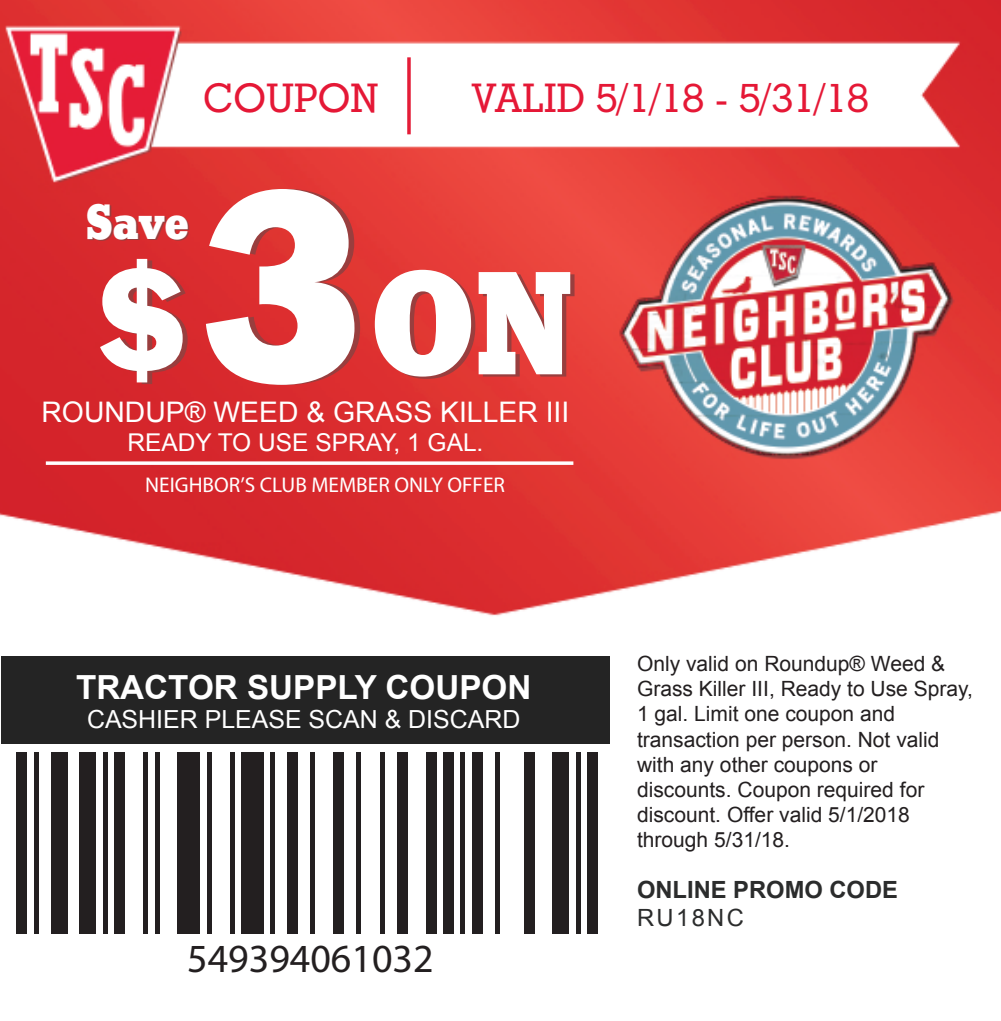
<style>
.page{position:relative;width:1001px;height:1021px;background:#fff}
.page>*{position:absolute;margin:0;border:0;box-sizing:border-box;transform-origin:0 0}
.t1{font:800 267.22px "Stymie BT";color:#fff}
.t2{font:800 141.92px "Stymie BT";color:#fff}
.t3{font:800 47.95px "Stymie BT";color:#fff}
.t4{font:40.07px "Arial";color:#231f20}
.t5{font:500 39.38px "Stymie BT";color:#e51836}
.t6{font:700 33.25px "Arial";color:#fff}
.t7{font:28.35px "Arial";color:#fff}
.t8{font:24.85px "Arial";color:#fff}
.t9{font:24.5px "Arial";color:#fff}
.t10{font:23.8px "Arial";letter-spacing:.1em;color:#2b2c2c}
.t11{font:700 23.62px "Arial";color:#2b2c2c}
.t12{font:21.35px "Myriad Pro";color:#fff}
.t13{font:21px/25.2px "Arial";color:#231f20}
.s1{font-size:145.78px}
</style>
<div class="page">
<img style="left:0;top:0;width:1000px;height:934px">
<div style="left:1px;top:656px;width:608px;height:87px;background:#242424"></div>
<svg style="left:407px;top:57px;width:4px;height:77px"></svg>
<svg style="left:46px;top:461px;width:527px;height:4px"></svg>
<div style="left:16px;top:752px;width:11px;height:182px;background:#231f20"></div>
<hr style="left:34px;top:752px;width:4px;height:182px;background:#231f20">
<div style="left:51px;top:752px;width:16px;height:182px;background:#231f20"></div>
<div style="left:80px;top:752px;width:16px;height:182px;background:#231f20"></div>
<div style="left:103px;top:752px;width:5px;height:182px;background:#231f20"></div>
<div style="left:114px;top:752px;width:11px;height:182px;background:#231f20"></div>
<div style="left:143px;top:752px;width:5px;height:182px;background:#231f20"></div>
<hr style="left:155px;top:752px;width:4px;height:182px;background:#231f20">
<div style="left:178px;top:752px;width:22px;height:182px;background:#231f20"></div>
<hr style="left:207px;top:752px;width:4px;height:182px;background:#231f20">
<hr style="left:230px;top:752px;width:4px;height:182px;background:#231f20">
<div style="left:241px;top:752px;width:22px;height:182px;background:#231f20"></div>
<div style="left:270px;top:752px;width:5px;height:182px;background:#231f20"></div>
<div style="left:287px;top:752px;width:11px;height:182px;background:#231f20"></div>
<div style="left:310px;top:752px;width:5px;height:182px;background:#231f20"></div>
<div style="left:333px;top:752px;width:11px;height:182px;background:#231f20"></div>
<div style="left:356px;top:752px;width:5px;height:182px;background:#231f20"></div>
<div style="left:379px;top:752px;width:5px;height:182px;background:#231f20"></div>
<div style="left:397px;top:752px;width:10px;height:182px;background:#231f20"></div>
<div style="left:426px;top:752px;width:10px;height:182px;background:#231f20"></div>
<div style="left:443px;top:752px;width:10px;height:182px;background:#231f20"></div>
<div style="left:460px;top:752px;width:5px;height:182px;background:#231f20"></div>
<div style="left:472px;top:752px;width:10px;height:182px;background:#231f20"></div>
<div style="left:495px;top:752px;width:5px;height:182px;background:#231f20"></div>
<div style="left:524px;top:752px;width:10px;height:182px;background:#231f20"></div>
<div style="left:552px;top:752px;width:17px;height:182px;background:#231f20"></div>
<div style="left:575px;top:752px;width:5px;height:182px;background:#231f20"></div>
<div style="left:587px;top:752px;width:11px;height:182px;background:#231f20"></div>
<h3 class="t5" style="left:203px;top:74px;width:177px">COUPON</h3>
<h3 class="t5" style="left:471px;top:74px;width:399px">VALID 5/1/18 - 5/31/18</h3>
<h1 class="t1" style="left:196px;top:123px;width:172px">3</h1>
<h3 class="t3" style="left:86px;top:193px;width:104px">Save</h3>
<h2 class="t2" style="left:96px;top:237px;width:479px"><span class="s1">$</span> ON</h2>
<h3 class="t7" style="left:42px;top:393px;width:529px">ROUNDUP® WEED &amp; GRASS KILLER III</h3>
<p class="t9" style="left:127px;top:426px;width:357px">READY TO USE SPRAY, 1 GAL.</p>
<p class="t12" style="left:145px;top:473px;width:361px">NEIGHBOR’S CLUB MEMBER ONLY OFFER</p>
<h3 class="t6" style="left:76px;top:665px;width:457px">TRACTOR SUPPLY COUPON</h3>
<p class="t8" style="left:87px;top:703px;width:435px">CASHIER PLEASE SCAN &amp; DISCARD</p>
<h3 class="t4" style="left:187px;top:937px;width:248px">549394061032</h3>
<p class="t13" style="left:637px;top:651px;width:337px">Only valid on Roundup® Weed &amp;<br>Grass Killer III, Ready to Use Spray,<br>1 gal. Limit one coupon and transaction per person. Not valid with any other coupons or discounts. Coupon required for discount. Offer valid 5/1/2018 through 5/31/18.</p>
<p class="t11" style="left:637px;top:874px;width:262px">ONLINE PROMO CODE</p>
<p class="t10" style="left:637px;top:902px;width:108px">RU18NC</p>
</div>
